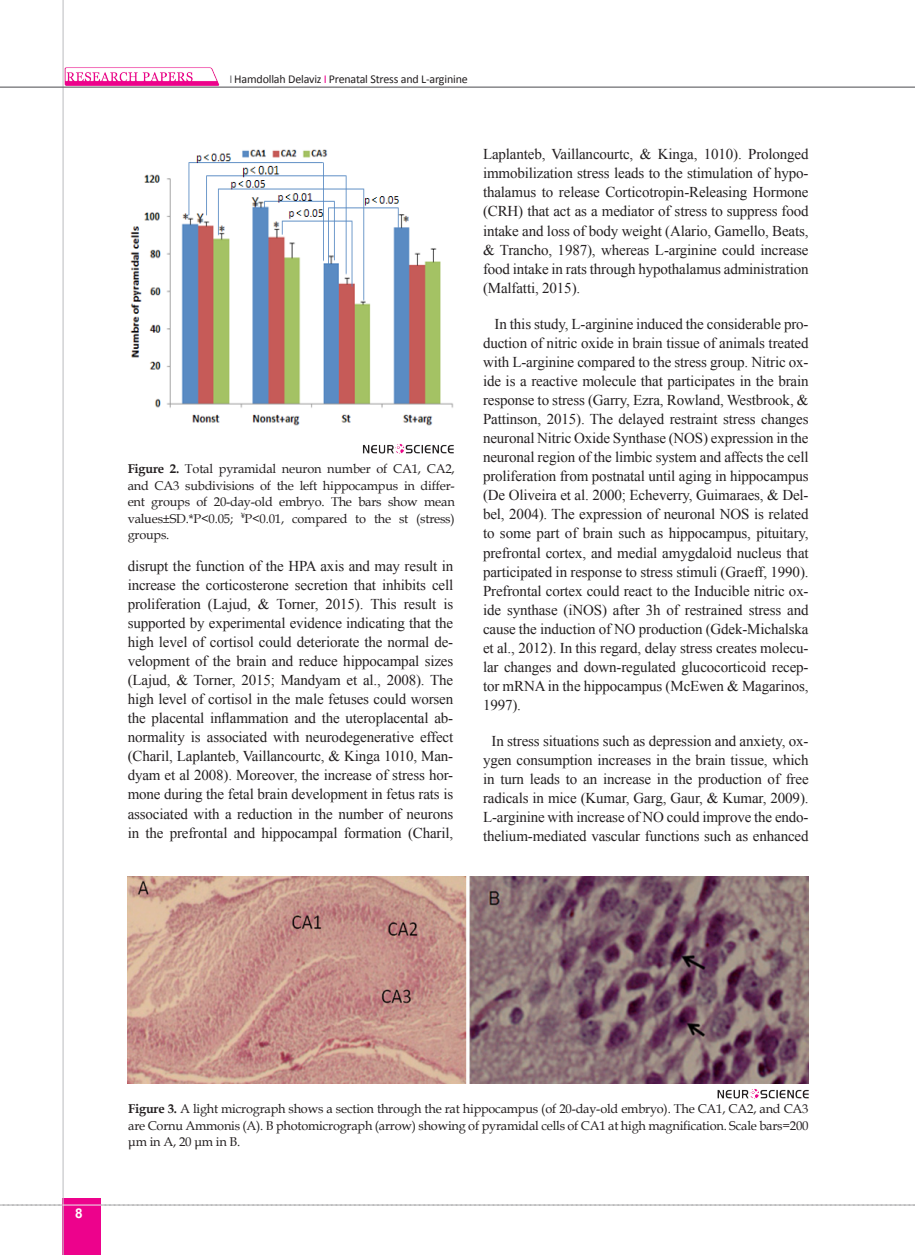
<style>
.page{position:relative;width:915px;height:1255px;background:#fff}
.page>*{position:absolute;margin:0;border:0;box-sizing:border-box;transform-origin:0 0}
.matn-en{font:15px/19px "Times New Roman";letter-spacing:-.01em;color:#231f20;text-align:justify}
.t1{font:700 13.5px "Arial";color:#fff}
.matn-en-2{font:12.75px/16.5px "Book Antiqua";letter-spacing:-.015em;color:#231f20;text-align:justify}
.chart{font:12px "Calibri";letter-spacing:-.015em;color:#231f20}
.s1{color:#6c6d70}
.s2{color:#ed028c}
.s3{font-weight:700}
</style>
<div class="page">
<svg style="left:0;top:1204px;width:915px;height:1px"></svg>
<img style="left:64px;top:67px;width:157px;height:20px">
<div style="left:63px;top:1198px;width:38px;height:56px;background:#ed028c"></div>
<hr style="left:62px;top:0;width:2px;height:1254px;background:#c2c3c6">
<hr style="left:0;top:87px;width:914px;height:1px;background:#5f5f62">
<hr style="left:63px;top:1204px;width:38px;height:1px;background:#ececee">
<img style="left:128px;top:876px;width:680px;height:207px">
<img style="left:717px;top:1088px;width:91px;height:11px">
<img style="left:363px;top:444px;width:91px;height:10px">
<img style="left:130px;top:149px;width:324px;height:277px">
<p class="chart" style="left:229px;top:72px;width:240px"><span class="s1">I</span> Hamdollah Delaviz <span class="s2">I</span> Prenatal Stress and L-arginine</p>
<p class="matn-en-2" style="left:128px;top:460px;width:328px"><span class="s3">Figure 2.</span> Total pyramidal neuron number of CA1, CA2, and CA3 subdivisions of the left hippocampus in differ&shy;ent groups of 20-day-old embryo. The bars show mean values±SD.*P&lt;0.05; <sup>¥</sup>P&lt;0.01, compared to the st (stress) groups.</p>
<p class="matn-en" style="left:128px;top:556px;width:327px">disrupt the function of the HPA axis and may result in increase the corticosterone secretion that inhibits cell proliferation (Lajud, &amp; Torner, 2015). This result is supported by experimental evidence indicating that the high level of cortisol could deteriorate the normal de&shy;velopment of the brain and reduce hippocampal sizes (Lajud, &amp; Torner, 2015; Mandyam et al., 2008). The high level of cortisol in the male fetuses could worsen the placental inflammation and the uteroplacental ab&shy;normality is associated with neurodegenerative effect (Charil, Laplanteb, Vaillancourtc, &amp; Kinga 1010, Man&shy;dyam et al 2008). Moreover, the increase of stress hor&shy;mone during the fetal brain development in fetus rats is associated with a reduction in the number of neurons in the prefrontal and hippocampal formation (Charil,</p>
<p class="matn-en" style="left:483px;top:144px;width:327px">Laplanteb, Vaillancourtc, &amp; Kinga, 1010). Prolonged immobilization stress leads to the stimulation of hypo&shy;thalamus to release Corticotropin-Releasing Hormone (CRH) that act as a mediator of stress to suppress food intake and loss of body weight (Alario, Gamello, Beats, &amp; Trancho, 1987), whereas L-arginine could increase food intake in rats through hypothalamus administration (Malfatti, 2015).</p>
<p class="matn-en" style="left:483px;top:314px;width:327px;text-indent:12px">In this study, L-arginine induced the considerable pro&shy;duction of nitric oxide in brain tissue of animals treated with L-arginine compared to the stress group. Nitric ox&shy;ide is a reactive molecule that participates in the brain response to stress (Garry, Ezra, Rowland, Westbrook, &amp; Pattinson, 2015). The delayed restraint stress changes neuronal Nitric Oxide Synthase (NOS) expression in the neuronal region of the limbic system and affects the cell proliferation from postnatal until aging in hippocampus (De Oliveira et al. 2000; Echeverry, Guimaraes, &amp; Del&shy;bel, 2004). The expression of neuronal NOS is related to some part of brain such as hippocampus, pituitary, prefrontal cortex, and medial amygdaloid nucleus that participated in response to stress stimuli (Graeff, 1990).<br>Prefrontal cortex could react to the Inducible nitric ox&shy;ide synthase (iNOS) after 3h of restrained stress and cause the induction of NO production (Gdek-Michalska et al., 2012). In this regard, delay stress creates molecu&shy;lar changes and down-regulated glucocorticoid recep&shy;tor mRNA in the hippocampus (McEwen &amp; Magarinos, 1997).</p>
<p class="matn-en" style="left:483px;top:731px;width:327px;text-align:center">In stress situations such as depression and anxiety, ox&shy;ygen consumption increases in the brain tissue, which in turn leads to an increase in the production of free radicals in mice (Kumar, Garg, Gaur, &amp; Kumar, 2009).<br>L-arginine with increase of NO could improve the endo&shy;thelium-mediated vascular functions such as enhanced</p>
<p class="t1" style="left:75px;top:1204px;width:9px">8</p>
<p class="matn-en-2" style="left:128px;top:1100px;width:681px"><span class="s3">Figure 3.</span> A light micrograph shows a section through the rat hippocampus (of 20-day-old embryo). The CA1, CA2, and CA3 are Cornu Ammonis (A). B photomicrograph (arrow) showing of pyramidal cells of CA1 at high magnification. Scale bars=200 μm in A, 20 μm in B.</p>
</div>
